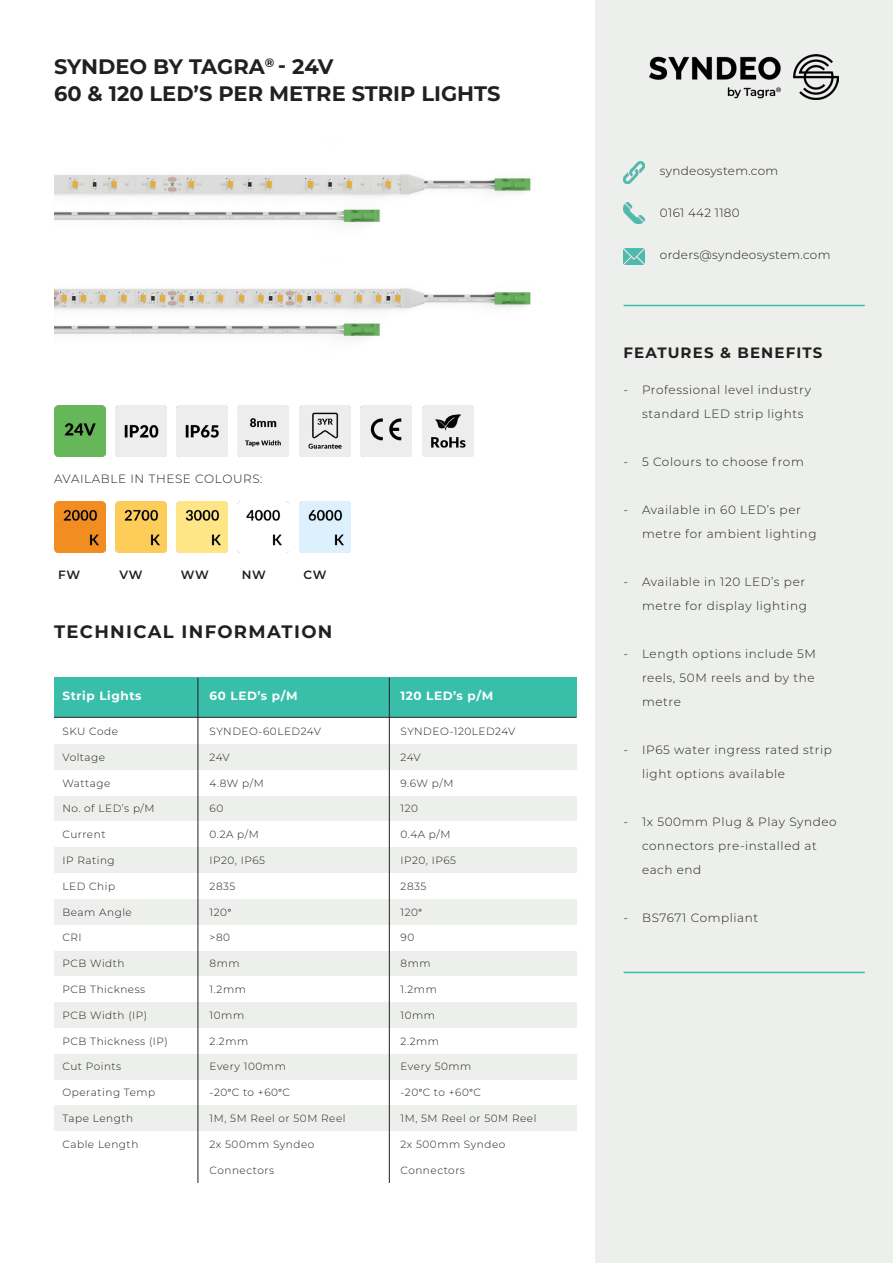
<style>
.page{position:relative;width:893px;height:1263px;background:#fff}
.page>*{position:absolute;margin:0;border:0;box-sizing:border-box;transform-origin:0 0}
.t1{font:700 21px "Montserrat";color:#231f20}
.t2{font:700 18px "Montserrat";letter-spacing:.075em;color:#231f20}
.t3{font:700 15px "Montserrat";letter-spacing:.075em;color:#231f20}
.t4{font:300 12px/24px "Montserrat";letter-spacing:.05em;color:#231f20}
.t5{font:300 12px "Montserrat";letter-spacing:.025em;color:#231f20}
.t6{font:700 12px "Montserrat";letter-spacing:.05em;color:#fff}
.t7{font:600 12px "Montserrat";letter-spacing:.05em;color:#231f20}
.t8{font:300 10.5px "Montserrat";letter-spacing:.05em;color:#231f20}
.s1{font-family:"Myriad Pro";font-weight:400}
</style>
<div class="page">
<div style="left:595px;top:0;width:298px;height:1263px;background:#edefed"></div>
<img style="left:649px;top:54px;width:190px;height:46px">
<img style="left:623px;top:162px;width:22px;height:21px">
<hr style="left:623px;top:305px;width:242px;height:1px;background:#39bea9">
<img style="left:623px;top:202px;width:22px;height:21px">
<img style="left:623px;top:248px;width:22px;height:16px">
<hr style="left:623px;top:972px;width:242px;height:1px;background:#39bea9">
<img style="left:54px;top:174px;width:477px;height:50px">
<img style="left:54px;top:406px;width:51px;height:51px">
<img style="left:115px;top:406px;width:51px;height:51px">
<img style="left:176px;top:406px;width:51px;height:51px">
<img style="left:238px;top:406px;width:51px;height:51px">
<img style="left:299px;top:406px;width:51px;height:51px">
<img style="left:361px;top:406px;width:51px;height:51px">
<img style="left:422px;top:406px;width:51px;height:51px">
<div style="left:54px;top:678px;width:523px;height:39px;background:#39bea9"></div>
<div style="left:54px;top:744px;width:523px;height:26px;background:#edefed"></div>
<div style="left:54px;top:796px;width:523px;height:25px;background:#edefed"></div>
<div style="left:54px;top:847px;width:523px;height:26px;background:#edefed"></div>
<div style="left:54px;top:899px;width:523px;height:26px;background:#edefed"></div>
<div style="left:54px;top:950px;width:523px;height:26px;background:#edefed"></div>
<div style="left:54px;top:1002px;width:523px;height:26px;background:#edefed"></div>
<div style="left:54px;top:1054px;width:523px;height:26px;background:#edefed"></div>
<div style="left:54px;top:1105px;width:523px;height:26px;background:#edefed"></div>
<hr style="left:198px;top:678px;width:1px;height:505px;background:#231f20">
<hr style="left:389px;top:678px;width:1px;height:505px;background:#231f20">
<hr style="left:54px;top:717px;width:523px;height:1px;background:#231f20">
<svg style="left:54px;top:288px;width:477px;height:50px"></svg>
<img style="left:54px;top:502px;width:51px;height:51px">
<img style="left:115px;top:502px;width:51px;height:51px">
<img style="left:176px;top:502px;width:51px;height:51px">
<img style="left:238px;top:502px;width:51px;height:51px">
<img style="left:299px;top:502px;width:51px;height:51px">
<p class="t1" style="left:54px;top:52px;width:281px">SYNDEO BY TAGRA<sup>®</sup> - 24V</p>
<p class="t1" style="left:54px;top:79px;width:448px">60 &amp; 120 LED’S PER METRE STRIP LIGHTS</p>
<p class="t4" style="left:54px;top:467px;width:210px">AVAILABLE IN THESE COLOURS:</p>
<p class="t7" style="left:58px;top:566px;width:23px">FW</p>
<p class="t7" style="left:119px;top:566px;width:25px">VW</p>
<p class="t7" style="left:181px;top:566px;width:30px">WW</p>
<p class="t7" style="left:242px;top:566px;width:25px">NW</p>
<p class="t7" style="left:303px;top:566px;width:24px">CW</p>
<p class="t2" style="left:54px;top:619px;width:280px">TECHNICAL INFORMATION</p>
<p class="t6" style="left:63px;top:687px;width:81px">Strip Lights</p>
<p class="t6" style="left:210px;top:687px;width:89px">60 LED’s p/M</p>
<p class="t6" style="left:401px;top:687px;width:94px">120 LED’s p/M</p>
<p class="t8" style="left:401px;top:724px;width:116px">SYNDEO-120LED24V</p>
<p class="t8" style="left:401px;top:750px;width:22px">24V</p>
<p class="t8" style="left:401px;top:776px;width:54px">9.6W p/M</p>
<p class="t8" style="left:401px;top:801px;width:19px">120</p>
<p class="t8" style="left:401px;top:827px;width:51px">0.4A p/M</p>
<p class="t8" style="left:401px;top:853px;width:57px">IP20, IP65</p>
<p class="t8" style="left:401px;top:879px;width:27px">2835</p>
<p class="t8" style="left:401px;top:905px;width:23px">120<span class="s1">°</span></p>
<p class="t8" style="left:401px;top:930px;width:15px">90</p>
<p class="t8" style="left:401px;top:956px;width:32px">8mm</p>
<p class="t8" style="left:401px;top:982px;width:38px">1.2mm</p>
<p class="t8" style="left:401px;top:1008px;width:36px">10mm</p>
<p class="t8" style="left:401px;top:1034px;width:40px">2.2mm</p>
<p class="t8" style="left:401px;top:1059px;width:72px">Every 50mm</p>
<p class="t8" style="left:401px;top:1085px;width:82px">-20<span class="s1">°</span>C to +60<span class="s1">°</span>C</p>
<p class="t8" style="left:401px;top:1111px;width:137px">1M, 5M Reel or 50M Reel</p>
<p class="t8" style="left:401px;top:1137px;width:106px">2x 500mm Syndeo</p>
<p class="t8" style="left:401px;top:1163px;width:66px">Connectors</p>
<p class="t8" style="left:63px;top:724px;width:57px">SKU Code</p>
<p class="t8" style="left:63px;top:750px;width:44px">Voltage</p>
<p class="t8" style="left:63px;top:776px;width:49px">Wattage</p>
<p class="t8" style="left:63px;top:801px;width:94px">No. of LED’s p/M</p>
<p class="t8" style="left:63px;top:827px;width:45px">Current</p>
<p class="t8" style="left:63px;top:853px;width:54px">IP Rating</p>
<p class="t8" style="left:63px;top:879px;width:54px">LED Chip</p>
<p class="t8" style="left:63px;top:905px;width:71px">Beam Angle</p>
<p class="t8" style="left:63px;top:930px;width:21px">CRI</p>
<p class="t8" style="left:63px;top:956px;width:64px">PCB Width</p>
<p class="t8" style="left:63px;top:982px;width:84px">PCB Thickness</p>
<p class="t8" style="left:63px;top:1008px;width:86px">PCB Width (IP)</p>
<p class="t8" style="left:63px;top:1034px;width:107px">PCB Thickness (IP)</p>
<p class="t8" style="left:63px;top:1059px;width:60px">Cut Points</p>
<p class="t8" style="left:63px;top:1085px;width:94px">Operating Temp</p>
<p class="t8" style="left:63px;top:1111px;width:72px">Tape Length</p>
<p class="t8" style="left:63px;top:1137px;width:77px">Cable Length</p>
<p class="t8" style="left:210px;top:724px;width:113px">SYNDEO-60LED24V</p>
<p class="t8" style="left:210px;top:750px;width:22px">24V</p>
<p class="t8" style="left:210px;top:776px;width:56px">4.8W p/M</p>
<p class="t8" style="left:210px;top:801px;width:15px">60</p>
<p class="t8" style="left:210px;top:827px;width:51px">0.2A p/M</p>
<p class="t8" style="left:210px;top:853px;width:57px">IP20, IP65</p>
<p class="t8" style="left:210px;top:879px;width:27px">2835</p>
<p class="t8" style="left:210px;top:905px;width:23px">120<span class="s1">°</span></p>
<p class="t8" style="left:210px;top:930px;width:22px">&gt;80</p>
<p class="t8" style="left:210px;top:956px;width:32px">8mm</p>
<p class="t8" style="left:210px;top:982px;width:38px">1.2mm</p>
<p class="t8" style="left:210px;top:1008px;width:36px">10mm</p>
<p class="t8" style="left:210px;top:1034px;width:40px">2.2mm</p>
<p class="t8" style="left:210px;top:1059px;width:78px">Every 100mm</p>
<p class="t8" style="left:210px;top:1085px;width:82px">-20<span class="s1">°</span>C to +60<span class="s1">°</span>C</p>
<p class="t8" style="left:210px;top:1111px;width:137px">1M, 5M Reel or 50M Reel</p>
<p class="t8" style="left:210px;top:1137px;width:106px">2x 500mm Syndeo</p>
<p class="t8" style="left:210px;top:1163px;width:66px">Connectors</p>
<p class="t5" style="left:660px;top:163px;width:120px">syndeosystem.com</p>
<p class="t5" style="left:660px;top:205px;width:81px">0161 442 1180</p>
<p class="t5" style="left:660px;top:247px;width:172px">orders@syndeosystem.com</p>
<p class="t3" style="left:623px;top:342px;width:200px">FEATURES &amp; BENEFITS</p>
<p class="t4" style="left:642px;top:377px;width:171px">Professional level industry standard LED strip lights</p>
<p class="t4" style="left:642px;top:449px;width:163px">5 Colours to choose from</p>
<p class="t4" style="left:642px;top:497px;width:176px">Available in 60 LED’s per metre for ambient lighting</p>
<p class="t4" style="left:642px;top:569px;width:166px">Available in 120 LED’s per metre for display lighting</p>
<p class="t4" style="left:642px;top:641px;width:175px">Length options include 5M reels, 50M reels and by the metre</p>
<p class="t4" style="left:642px;top:737px;width:191px">IP65 water ingress rated strip light options available</p>
<p class="t4" style="left:642px;top:809px;width:196px">1x 500mm Plug &amp; Play Syndeo connectors pre-installed at each end</p>
<p class="t4" style="left:642px;top:905px;width:118px">BS7671 Compliant</p>
<p class="t4" style="left:623px;top:377px;width:6px">-</p>
<p class="t4" style="left:623px;top:449px;width:6px">-</p>
<p class="t4" style="left:623px;top:497px;width:6px">-</p>
<p class="t4" style="left:623px;top:569px;width:6px">-</p>
<p class="t4" style="left:623px;top:641px;width:6px">-</p>
<p class="t4" style="left:623px;top:737px;width:6px">-</p>
<p class="t4" style="left:623px;top:809px;width:6px">-</p>
<p class="t4" style="left:623px;top:905px;width:6px">-</p>
</div>
